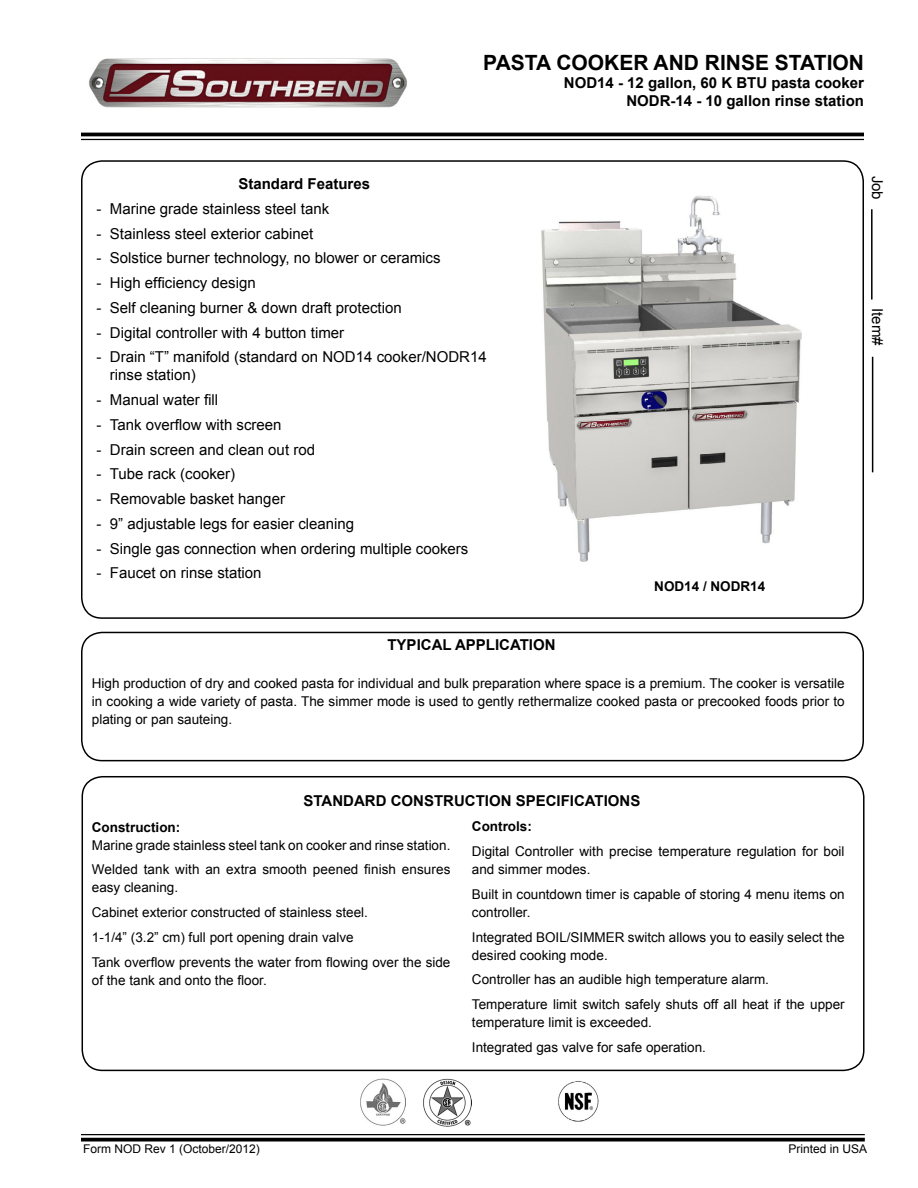
<style>
.page{position:relative;width:918px;height:1188px;background:#fff}
.page>*{position:absolute;margin:0;border:0;box-sizing:border-box;transform-origin:0 0}
.t1{font:700 21px "Arial";color:#000}
.t2{font:15px/18px "Arial";color:#000}
.t3{font:700 15px/18px "Arial";color:#000}
.t4{font:13.5px/24.8px "Arial";color:#000}
.t5{font:700 13.5px "Arial";color:#000}
.t6{font:12px "Arial";color:#000}
</style>
<div class="page">
<hr style="left:871px;top:209px;width:2px;height:91px;background:#000">
<hr style="left:872px;top:357px;width:1px;height:115px;background:#000">
<hr style="left:81px;top:1134px;width:784px;height:1px;background:#000">
<svg style="left:81px;top:1138px;width:784px;height:4px;background:#1f1f1f"></svg>
<hr style="left:81px;top:133px;width:783px;height:3px;background:#000">
<hr style="left:81px;top:139px;width:783px;height:1px;background:#000">
<img style="left:424px;top:1078px;width:47px;height:48px">
<img style="left:360px;top:1079px;width:46px;height:47px">
<img style="left:558px;top:1081px;width:41px;height:41px">
<img style="left:89px;top:58px;width:318px;height:50px">
<div style="left:82px;top:776px;width:783px;height:295px;border:2px solid #000;border-radius:20px"></div>
<img style="left:541px;top:195px;width:261px;height:366px">
<div style="left:81px;top:632px;width:783px;height:129px;border:2px solid #000;border-radius:20px"></div>
<h1 class="t1" style="left:483px;top:48px;width:382px">pasta cooker and rinse station</h1>
<p class="t3" style="left:564px;top:74px;width:12px">NOD</p>
<p class="t3" style="left:626px;top:74px;width:239px;text-indent:-29px">14 - 12 gallon, 60 K BTU pasta cooker<br>NODR</p>
<p class="t3" style="left:671px;top:92px;width:195px">-14 - 10 gallon rinse station</p>
<p class="t3" style="left:238px;top:175px;width:133px">Standard Features</p>
<p class="t2" style="left:96px;top:200px;width:234px">- Marine grade stainless steel tank</p>
<p class="t2" style="left:96px;top:225px;width:218px">- Stainless steel exterior cabinet</p>
<p class="t2" style="left:96px;top:249px;width:346px">- Solstice burner technology, no blower or ceramics</p>
<p class="t2" style="left:96px;top:274px;width:161px">- High efficiency design</p>
<p class="t2" style="left:96px;top:299px;width:307px">- Self cleaning burner &amp; down draft protection</p>
<p class="t2" style="left:96px;top:324px;width:249px">- Digital controller with 4 button timer</p>
<p class="t2" style="left:110px;top:348px;width:378px;text-indent:-14px">- Drain “T” manifold (standard on NOD14 cooker/NODR14 rinse station)</p>
<p class="t2" style="left:96px;top:391px;width:123px">- Manual water fill</p>
<p class="t2" style="left:96px;top:416px;width:187px">- Tank overflow with screen</p>
<p class="t2" style="left:96px;top:441px;width:220px">- Drain screen and clean out rod</p>
<p class="t2" style="left:96px;top:465px;width:140px">- Tube rack (cooker)</p>
<p class="t2" style="left:96px;top:490px;width:190px">- Removable basket hanger</p>
<p class="t2" style="left:96px;top:515px;width:259px">- 9” adjustable legs for easier cleaning</p>
<p class="t2" style="left:96px;top:540px;width:373px">- Single gas connection when ordering multiple cookers</p>
<p class="t2" style="left:96px;top:564px;width:167px">- Faucet on rinse station</p>
<p class="t5" style="left:654px;top:577px;width:11px">NOD</p>
<p class="t5" style="left:684px;top:577px;width:37px">14 / NODR</p>
<p class="t5" style="left:750px;top:577px;width:17px">14</p>
<p class="t3" style="left:387px;top:637px;width:170px">Typical application</p>
<p class="t4" style="left:92px;top:674px;width:754px;line-height:18px;text-align:justify">High production of dry and cooked pasta for individual and bulk preparation where space is a premium. The cooker is versatile in cooking a wide variety of pasta. The simmer mode is used to gently rethermalize cooked pasta or precooked foods prior to plating or pan sauteing.</p>
<p class="t2" style="left:886px;top:176px;width:26px;rotate:90deg">Job</p>
<p class="t2" style="left:886px;top:308px;width:39px;rotate:90deg">Item#</p>
<p class="t3" style="left:304px;top:792px;width:99px">Standard CONSTR</p>
<p class="t3" style="left:454px;top:792px;width:21px">UCTION</p>
<p class="t3" style="left:516px;top:792px;width:10px">SPECI</p>
<p class="t3" style="left:561px;top:792px;width:19px">FICATIONS</p>
<p class="t5" style="left:92px;top:818px;width:90px">Construction:</p>
<p class="t4" style="left:92px;top:833px;width:360px">Marine grade stainless steel tank on cooker and rinse station.<br>Welded tank with an extra smooth peened finish ensures</p>
<p class="t4" style="left:92px;top:876px;width:360px">easy cleaning.<br>Cabinet exterior constructed of stainless steel.<br>1-1/4” (3.2” cm) full port opening drain valve<br>Tank overflow prevents the water from flowing over the side</p>
<p class="t4" style="left:92px;top:968px;width:176px">of the tank and onto the floor.</p>
<p class="t5" style="left:472px;top:818px;width:61px">Controls:</p>
<p class="t4" style="left:472px;top:843px;width:374px;line-height:18px">Digital Controller with precise temperature regulation for boil and simmer modes.</p>
<p class="t4" style="left:472px;top:885px;width:374px;line-height:18px">Built in countdown timer is capable of storing 4 menu items on controller.</p>
<p class="t4" style="left:472px;top:928px;width:374px;line-height:18px">Integrated BOIL/SIMMER switch allows you to easily select the desired cooking mode.</p>
<p class="t4" style="left:472px;top:967px;width:374px">Controller has an audible high temperature alarm.<br>Temperature limit switch safely shuts off all heat if the upper</p>
<p class="t4" style="left:472px;top:1010px;width:236px">temperature limit is exceeded.<br>Integrated gas valve for safe operation.</p>
<p class="t6" style="left:83px;top:1141px;width:178px">Form NOD Rev 1 (October/2012)</p>
<p class="t6" style="left:789px;top:1141px;width:80px">Printed in USA</p>
</div>
